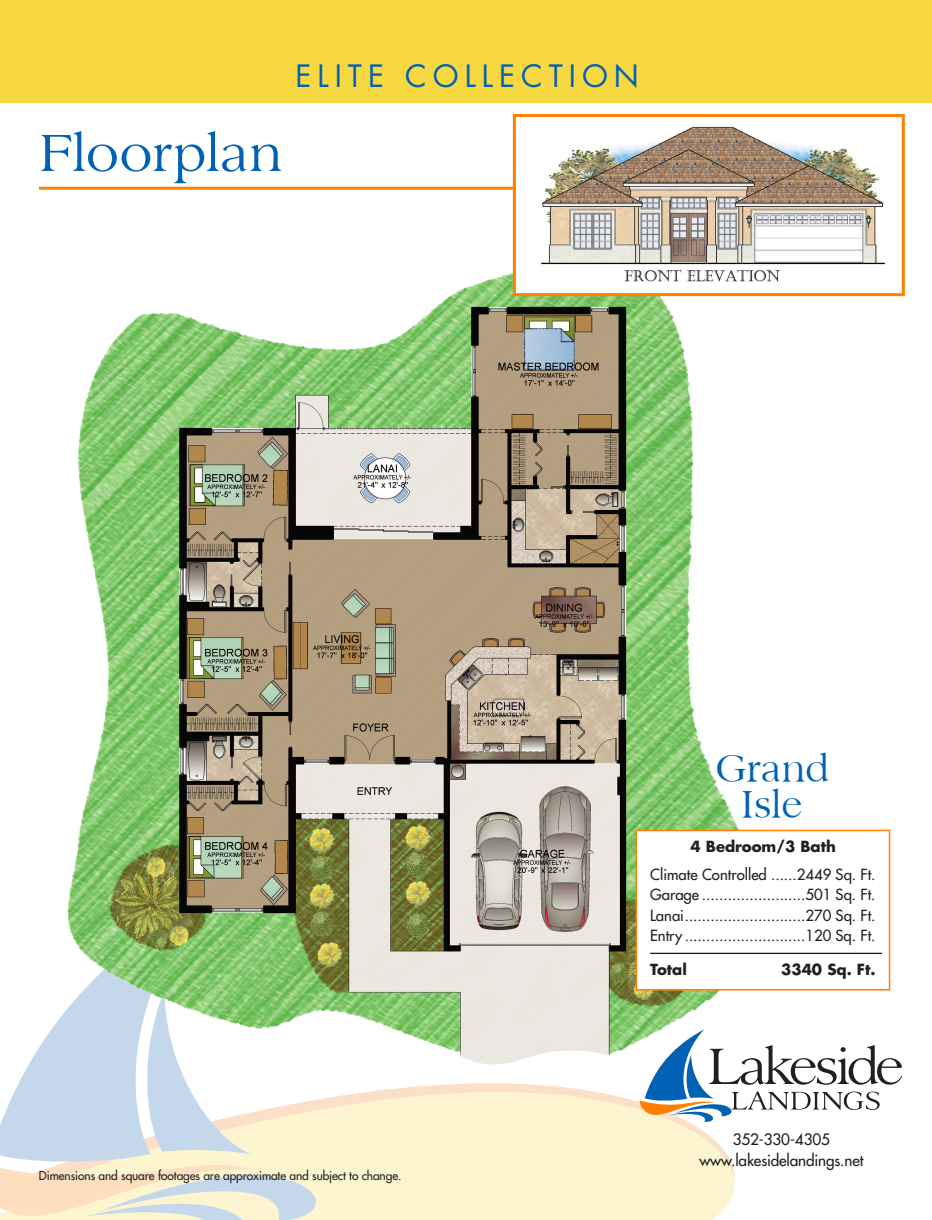
<style>
.page{position:relative;width:932px;height:1220px;background:#fff}
.page>*{position:absolute;margin:0;border:0;box-sizing:border-box;transform-origin:0 0}
.t1{font:57px "Sanford";letter-spacing:-.01em;color:#0061b5}
.t2{font:40.5px/36px "Sanford";letter-spacing:-.01em;color:#0061b5;text-align:center}
.t3{font:30px "Futura";letter-spacing:.2em;color:#0061b5}
.t4{font:15.3px/20.4px "Futura";letter-spacing:-.01em;color:#231f20;text-align:center}
.t5{font:15px/20.4px "Futura";color:#231f20;text-align:justify}
.t6{font:700 15px "Futura";color:#231f20}
.t7{font:12px "Futura";letter-spacing:-.01em;color:#231f20}
</style>
<div class="page">
<svg style="left:343px;top:1088px;width:392px;height:132px;background:#fdf2d3"></svg>
<div style="left:343px;top:1127px;width:333px;height:93px;background:#fdf5d0"></div>
<img style="left:67px;top:244px;width:728px;height:844px">
<div style="left:0;top:0;width:931px;height:103px;background:#f7d841"></div>
<hr style="left:39px;top:187px;width:864px;height:3px;background:#ff8000">
<div style="left:636px;top:830px;width:253px;height:159px;background:#fff"></div>
<div style="left:635px;top:829px;width:255px;height:161px;border:2px solid #ff8000"></div>
<hr style="left:650px;top:952px;width:232px;height:2px;background:#231f20">
<div style="left:514px;top:115px;width:389px;height:180px;background:#fff"></div>
<img style="left:541px;top:126px;width:345px;height:156px">
<div style="left:513px;top:114px;width:391px;height:182px;border:3px solid #ff8000"></div>
<svg style="left:639px;top:1029px;width:263px;height:96px"></svg>
<svg style="left:0;top:988px;width:343px;height:232px"></svg>
<h3 class="t3" style="left:295px;top:55px;width:345px">ELITE COLLECTION</h3>
<h1 class="t1" style="left:39px;top:119px;width:245px">Floorplan</h1>
<p class="t7" style="left:39px;top:1167px;width:364px">Dimensions and square footages are approximate and subject to change.</p>
<h2 class="t2" style="left:715px;top:748px;width:115px">Grand<br>Isle</h2>
<p class="t6" style="left:690px;top:836px;width:147px">4 Bedroom/3 Bath</p>
<p class="t5" style="left:650px;top:864px;width:227px">Climate Controlled ......2449 Sq. Ft.<br>Garage ........................501 Sq. Ft.<br>Lanai............................270 Sq. Ft.<br>Entry ............................120 Sq. Ft.</p>
<p class="t6" style="left:650px;top:958px;width:38px">Total</p>
<p class="t6" style="left:781px;top:958px;width:96px">3340 Sq. Ft.</p>
<p class="t4" style="left:699px;top:1129px;width:165px">352-330-4305 www.lakesidelandings.net</p>
</div>
